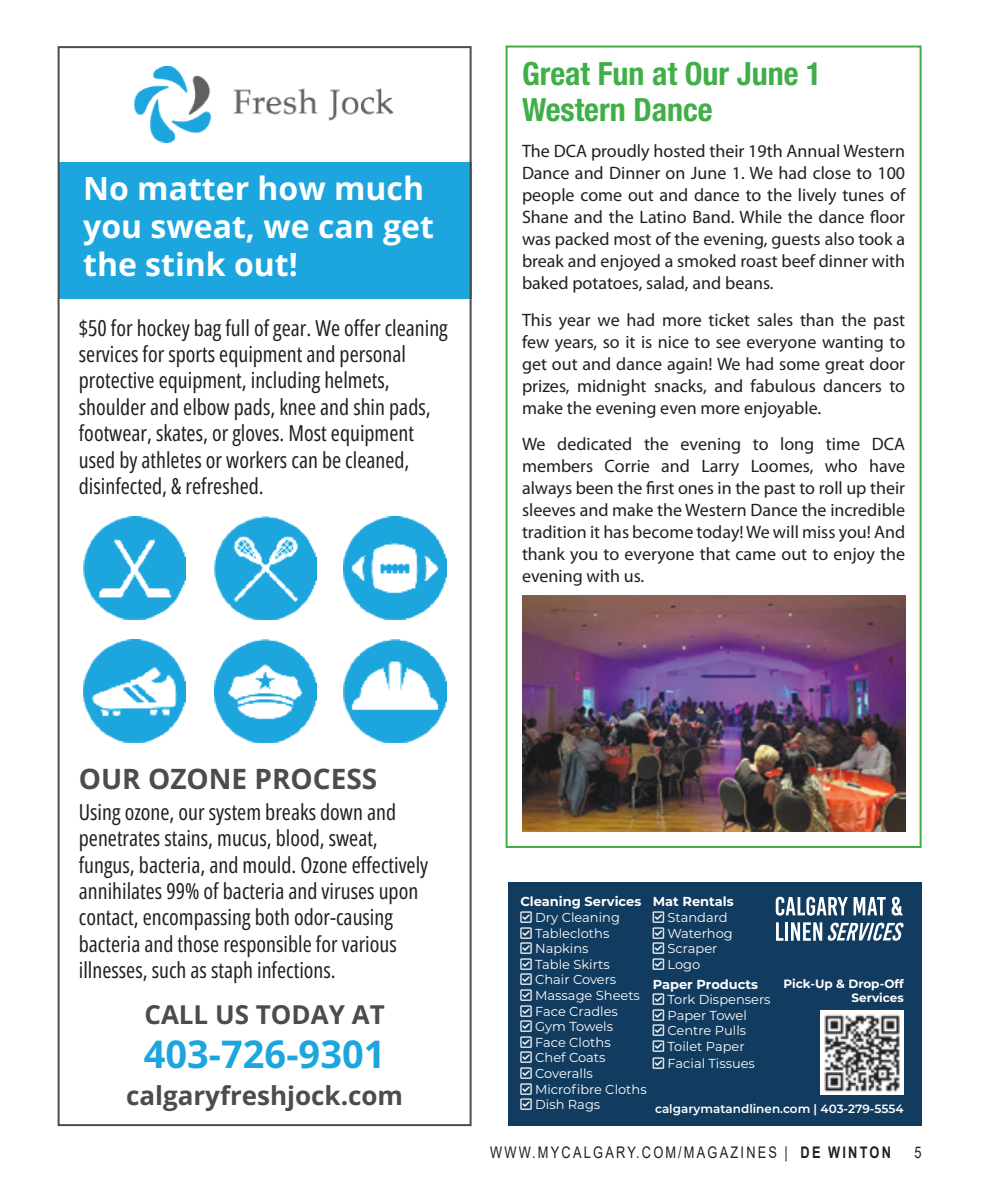
<style>
.page{position:relative;width:990px;height:1188px;background:#fff}
.page>*{position:absolute;margin:0;border:0;box-sizing:border-box;transform-origin:0 0}
.t1{font:700 38px "Open Sans";color:#1da5de}
.t2{font:700 32px/38px "Open Sans";color:#fff}
.In_Around_title{font:700 condensed 32px/36px "Helvetica Neue LT Std";color:#40ae49}
.t3{font:700 28px "Open Sans";color:#4b4c4d}
.t4{font:700 26px "Open Sans";color:#4b4c4d}
.t5{font:22px/26.4px "Open Sans Condensed";color:#231f20}
.Body_text{font:18px/22px "Myriad Pro";color:#231f20;text-align:justify}
.t6{font:16px "Arial";letter-spacing:.175em;color:#231f20;scale:.8 1}
.t7{font:13px/15.6px "Montserrat";color:#fff}
.t8{font:600 12px "Montserrat";color:#fff}
.t9{font:700 12px/14.4px "Montserrat";color:#fff;text-align:right}
.s1{font-weight:700}
</style>
<div class="page">
<div style="left:506px;top:46px;width:416px;height:802px;border:2px solid #40ae49"></div>
<img style="left:522px;top:595px;width:383px;height:237px">
<div style="left:508px;top:883px;width:414px;height:243px;background:#113b5f"></div>
<img style="left:820px;top:1011px;width:84px;height:83px">
<svg style="left:776px;top:897px;width:72px;height:19px"></svg>
<svg style="left:854px;top:897px;width:32px;height:18px"></svg>
<svg style="left:892px;top:897px;width:11px;height:19px"></svg>
<svg style="left:776px;top:922px;width:7px;height:19px"></svg>
<hr style="left:785px;top:922px;width:3px;height:19px;background:#fff">
<svg style="left:791px;top:922px;width:113px;height:19px"></svg>
<div style="left:58px;top:162px;width:414px;height:136px;background:#1da5de"></div>
<img style="left:134px;top:67px;width:260px;height:76px">
<img style="left:83px;top:517px;width:103px;height:102px">
<img style="left:214px;top:517px;width:103px;height:102px">
<img style="left:343px;top:517px;width:103px;height:102px">
<img style="left:83px;top:639px;width:103px;height:103px">
<img style="left:214px;top:639px;width:103px;height:103px">
<img style="left:343px;top:639px;width:103px;height:103px">
<p class="t2" style="left:83px;top:169px;width:352px">No matter how much you sweat, we can get the stink out!</p>
<p class="t5" style="left:79px;top:314px;width:370px">$50 for hockey bag full of gear. We offer cleaning services for sports equipment and personal protective equipment, including helmets, shoulder and elbow pads, knee and shin pads, footwear, skates, or gloves. Most equipment used by athletes or workers can be cleaned, disinfected, &amp; refreshed.</p>
<p class="In_Around_title" style="left:522px;top:55px;width:301px">Great Fun at Our June 1<br>Western Dance</p>
<p class="Body_text" style="left:522px;top:140px;width:385px">The DCA proudly hosted their 19th Annual Western Dance and Dinner on June 1. We had close to 100 people come out and dance to the lively tunes of Shane and the Latino Band. While the dance floor was packed most of the evening, guests also took a break and enjoyed a smoked roast beef dinner with baked potatoes, salad, and beans.</p>
<p class="Body_text" style="left:522px;top:308px;width:385px">This year we had more ticket sales than the past few years, so it is nice to see everyone wanting to get out and dance again! We had some great door prizes, midnight snacks, and fabulous dancers to make the evening even more enjoyable.</p>
<p class="Body_text" style="left:522px;top:433px;width:385px">We dedicated the evening to long time DCA members Corrie and Larry Loomes, who have always been the first ones in the past to roll up their sleeves and make the Western Dance the incredible tradition it has become today! We will miss you! And thank you to everyone that came out to enjoy the evening with us.</p>
<p class="t3" style="left:79px;top:759px;width:300px">OUR OZONE PROCESS</p>
<p class="t5" style="left:79px;top:798px;width:351px">Using ozone, our system breaks down and penetrates stains, mucus, blood, sweat, fungus, bacteria, and mould. Ozone effectively annihilates 99% of bacteria and viruses upon contact, encompassing both odor-causing bacteria and those responsible for various illnesses, such as staph infections.</p>
<p class="t4" style="left:144px;top:997px;width:242px">CALL US TODAY AT</p>
<p class="t1" style="left:144px;top:1029px;width:243px">403-726-9301</p>
<p class="t4" style="left:126px;top:1078px;width:279px">calgaryfreshjock.com</p>
<p class="t7" style="left:535px;top:893px;width:113px;text-indent:-15px"><span class="s1">Cleaning Services<br></span>Dry Cleaning<br>Tablecloths<br>Napkins<br>Table Skirts<br>Chair Covers<br>Massage Sheets<br>Face Cradles<br>Gym Towels<br>Face Cloths<br>Chef Coats<br>Coveralls<br>Microfibre Cloths<br>Dish Rags</p>
<p class="t7" style="left:668px;top:893px;width:68px;text-indent:-15px"><span class="s1">Mat Rentals<br></span>Standard<br>Waterhog<br>Scraper<br>Logo</p>
<p class="t7" style="left:668px;top:976px;width:105px;text-indent:-15px"><span class="s1">Paper Products<br></span>Tork Dispensers<br>Paper Towel<br>Centre Pulls<br>Toilet Paper<br>Facial Tissues</p>
<p class="t9" style="left:784px;top:976px;width:122px">Pick-Up &amp; Drop-Off<br>Services</p>
<p class="t8" style="left:655px;top:1100px;width:250px">calgarymatandlinen.com | 403-279-5554</p>
<p class="t6" style="left:490px;top:1141px;width:502px">WWW.MYCALGARY.COM/MAGAZINES | <span class="s1">DE WINTON</span></p>
<p class="t6" style="left:914px;top:1141px;width:10px">5</p>
</div>
